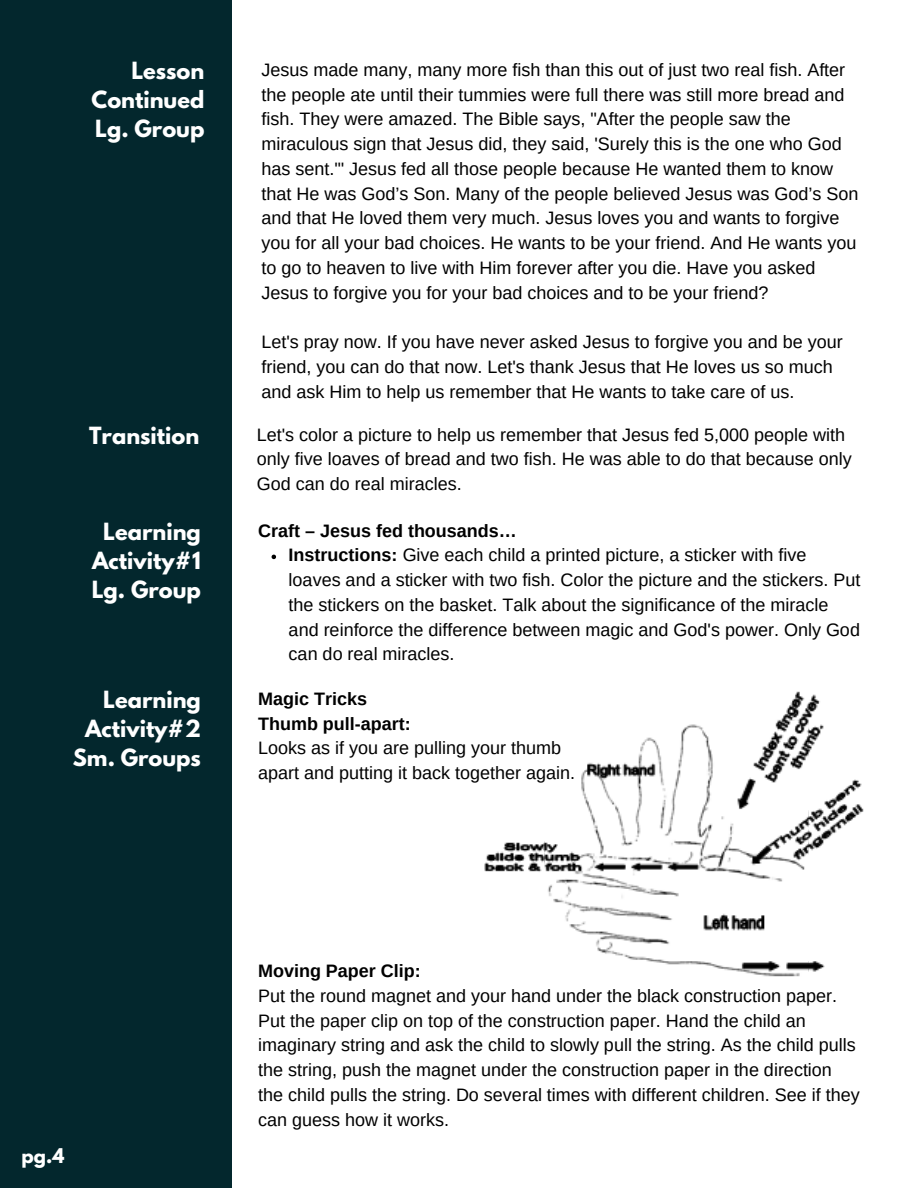
<style>
.page{position:relative;width:918px;height:1188px;background:#fff}
.page>*{position:absolute;margin:0;border:0;box-sizing:border-box;transform-origin:0 0}
.t1{font:700 21px/29.2px "League Spartan";color:#fff;text-align:justify}
.t2{font:18px/24.8px "Arimo";color:#000}
.t3{font:700 18px "Arimo";color:#000}
.t4{font:700 18px "League Spartan";color:#fff}
.s1{font-weight:700}
</style>
<div class="page">
<div style="left:0;top:0;width:232px;height:1188px;background:#03272d"></div>
<img style="left:484px;top:691px;width:380px;height:286px">
<svg style="left:272px;top:555px;width:4px;height:4px"></svg>
<h1 class="t1" style="left:92px;top:58px;width:114px;text-indent:40px">Lesson Continued Lg. Group</h1>
<h1 class="t1" style="left:89px;top:423px;width:112px">Transition</h1>
<h1 class="t1" style="left:92px;top:519px;width:111px;text-align:center">Learning<br>Activity#1<br>Lg. Group</h1>
<p class="t1" style="left:73px;top:687px;width:129px;text-align:right">Learning<br>Activity#2<br>Sm. Groups</p>
<p class="t2" style="left:262px;top:57px;width:598px">Jesus made many, many more fish than this out of just two real fish. After the people ate until their tummies were full there was still more bread and fish. They were amazed. The Bible says, "After the people saw the miraculous sign that Jesus did, they said, 'Surely this is the one who God has sent.'" Jesus fed all those people because He wanted them to know that He was God’s Son. Many of the people believed Jesus was God’s Son and that He loved them very much. Jesus loves you and wants to forgive you for all your bad choices. He wants to be your friend. And He wants you to go to heaven to live with Him forever after you die. Have you asked Jesus to forgive you for your bad choices and to be your friend?</p>
<p class="t2" style="left:262px;top:329px;width:583px">Let's pray now. If you have never asked Jesus to forgive you and be your friend, you can do that now. Let's thank Jesus that He loves us so much and ask Him to help us remember that He wants to take care of us.</p>
<p class="t2" style="left:257px;top:422px;width:596px">Let's color a picture to help us remember that Jesus fed 5,000 people with only five loaves of bread and two fish. He was able to do that because only<br>God can do real miracles.</p>
<h2 class="t3" style="left:258px;top:520px;width:260px">Craft – Jesus fed thousands…</h2>
<p class="t2" style="left:289px;top:543px;width:573px"><span class="s1">Instructions:</span> Give each child a printed picture, a sticker with five loaves and a sticker with two fish. Color the picture and the stickers. Put the stickers on the basket. Talk about the significance of the miracle and reinforce the difference between magic and God's power. Only God can do real miracles.</p>
<p class="t3" style="left:258px;top:688px;width:110px">Magic Tricks</p>
<p class="t3" style="left:258px;top:713px;width:154px">Thumb pull-apart:</p>
<p class="t2" style="left:258px;top:736px;width:305px">Looks as if you are pulling your thumb</p>
<p class="t2" style="left:258px;top:760px;width:318px">apart and putting it back together again.</p>
<h1 class="t4" style="left:22px;top:1146px;width:44px">pg.4</h1>
<p class="t3" style="left:258px;top:961px;width:164px">Moving Paper Clip:</p>
<p class="t2" style="left:258px;top:983px;width:603px">Put the round magnet and your hand under the black construction paper.<br>Put the paper clip on top of the construction paper. Hand the child an imaginary string and ask the child to slowly pull the string. As the child pulls the string, push the magnet under the construction paper in the direction the child pulls the string. Do several times with different children. See if they can guess how it works.</p>
</div>
